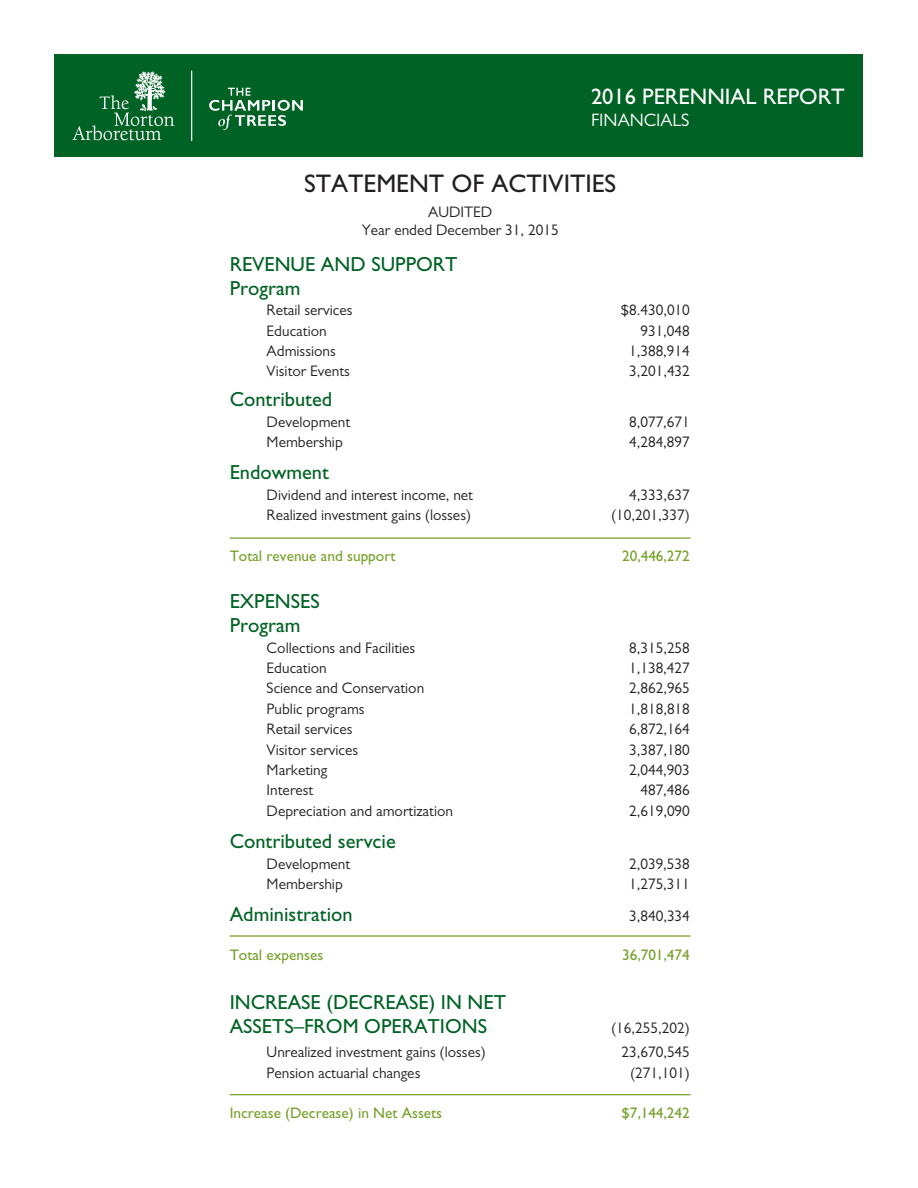
<style>
.page{position:relative;width:918px;height:1188px;background:#fff}
.page>*{position:absolute;margin:0;border:0;box-sizing:border-box;transform-origin:0 0}
.t1{font:25.5px "Gill Sans";color:#231f20}
.t2{font:22.5px "Gill Sans";color:#fff}
.t3{font:20.4px "Gill Sans";color:#006224}
.t4{font:18px "Gill Sans";color:#fff}
.t5{font:15.3px "Gill Sans";color:#231f20}
.t6{font:15.3px "Gill Sans";color:#78a22d}
</style>
<div class="page">
<div style="left:55px;top:55px;width:808px;height:102px;background:#006224"></div>
<hr style="left:230px;top:537px;width:461px;height:2px;background:#78a22d">
<hr style="left:230px;top:1094px;width:461px;height:1px;background:#78a22d">
<hr style="left:230px;top:935px;width:461px;height:2px;background:#78a22d">
<svg style="left:73px;top:71px;width:101px;height:69px"></svg>
<hr style="left:191px;top:71px;width:1px;height:70px;background:#fff">
<svg style="left:209px;top:88px;width:94px;height:42px"></svg>
<p class="t2" style="left:591px;top:83px;width:255px">2016 PERENNIAL REPORT</p>
<p class="t4" style="left:591px;top:109px;width:100px">FINANCIALS</p>
<p class="t1" style="left:304px;top:169px;width:314px">STATEMENT OF ACTIVITIES</p>
<p class="t5" style="left:428px;top:203px;width:66px">AUDITED</p>
<p class="t5" style="left:362px;top:221px;width:198px">Year ended December 31, 2015</p>
<p class="t3" style="left:230px;top:252px;width:229px">REVENUE AND SUPPORT</p>
<p class="t3" style="left:230px;top:276px;width:72px">Program</p>
<p class="t5" style="left:267px;top:301px;width:87px">Retail services</p>
<p class="t5" style="left:621px;top:301px;width:71px">$8.430,010</p>
<p class="t5" style="left:267px;top:322px;width:62px">Education</p>
<p class="t5" style="left:640px;top:322px;width:51px">931,048</p>
<p class="t5" style="left:267px;top:342px;width:71px">Admissions</p>
<p class="t5" style="left:629px;top:342px;width:62px">1,388,914</p>
<p class="t5" style="left:267px;top:362px;width:85px">Visitor Events</p>
<p class="t5" style="left:629px;top:362px;width:62px">3,201,432</p>
<p class="t3" style="left:230px;top:388px;width:104px">Contributed</p>
<p class="t5" style="left:267px;top:413px;width:85px">Development</p>
<p class="t5" style="left:629px;top:413px;width:62px">8,077,671</p>
<p class="t5" style="left:267px;top:433px;width:78px">Membership</p>
<p class="t5" style="left:629px;top:433px;width:62px">4,284,897</p>
<p class="t3" style="left:230px;top:461px;width:101px">Endowment</p>
<p class="t5" style="left:267px;top:486px;width:208px">Dividend and interest income, net</p>
<p class="t5" style="left:629px;top:486px;width:62px">4,333,637</p>
<p class="t5" style="left:267px;top:506px;width:206px">Realized investment gains (losses)</p>
<p class="t5" style="left:611px;top:506px;width:80px">(10,201,337)</p>
<p class="t6" style="left:230px;top:547px;width:167px">Total revenue and support</p>
<p class="t6" style="left:622px;top:547px;width:69px">20,446,272</p>
<p class="t3" style="left:230px;top:590px;width:92px">EXPENSES</p>
<p class="t3" style="left:230px;top:614px;width:72px">Program</p>
<p class="t5" style="left:267px;top:639px;width:150px">Collections and Facilities</p>
<p class="t5" style="left:629px;top:639px;width:62px">8,315,258</p>
<p class="t5" style="left:267px;top:659px;width:62px">Education</p>
<p class="t5" style="left:629px;top:659px;width:62px">1,138,427</p>
<p class="t5" style="left:267px;top:679px;width:159px">Science and Conservation</p>
<p class="t5" style="left:629px;top:679px;width:62px">2,862,965</p>
<p class="t5" style="left:267px;top:700px;width:99px">Public programs</p>
<p class="t5" style="left:629px;top:700px;width:62px">1,818,818</p>
<p class="t5" style="left:267px;top:720px;width:87px">Retail services</p>
<p class="t5" style="left:629px;top:720px;width:62px">6,872,164</p>
<p class="t5" style="left:267px;top:741px;width:93px">Visitor services</p>
<p class="t5" style="left:629px;top:741px;width:62px">3,387,180</p>
<p class="t5" style="left:267px;top:761px;width:62px">Marketing</p>
<p class="t5" style="left:629px;top:761px;width:62px">2,044,903</p>
<p class="t5" style="left:267px;top:781px;width:48px">Interest</p>
<p class="t5" style="left:640px;top:781px;width:51px">487,486</p>
<p class="t5" style="left:267px;top:802px;width:188px">Depreciation and amortization</p>
<p class="t5" style="left:629px;top:802px;width:62px">2,619,090</p>
<p class="t3" style="left:230px;top:830px;width:168px">Contributed servcie</p>
<p class="t5" style="left:267px;top:855px;width:85px">Development</p>
<p class="t5" style="left:629px;top:855px;width:62px">2,039,538</p>
<p class="t5" style="left:267px;top:875px;width:78px">Membership</p>
<p class="t5" style="left:629px;top:875px;width:62px">1,275,311</p>
<p class="t3" style="left:230px;top:903px;width:125px">Administration</p>
<p class="t5" style="left:629px;top:907px;width:62px">3,840,334</p>
<p class="t6" style="left:230px;top:946px;width:95px">Total expenses</p>
<p class="t6" style="left:622px;top:946px;width:69px">36,701,474</p>
<p class="t3" style="left:230px;top:991px;width:278px">INCREASE (DECREASE) IN NET</p>
<p class="t3" style="left:230px;top:1015px;width:259px">ASSETS–FROM OPERATIONS</p>
<p class="t5" style="left:611px;top:1019px;width:80px">(16,255,202)</p>
<p class="t5" style="left:267px;top:1043px;width:221px">Unrealized investment gains (losses)</p>
<p class="t5" style="left:621px;top:1043px;width:70px">23,670,545</p>
<p class="t5" style="left:267px;top:1064px;width:155px">Pension actuarial changes</p>
<p class="t5" style="left:630px;top:1064px;width:61px">(271,101)</p>
<p class="t6" style="left:230px;top:1105px;width:214px">Increase (Decrease) in Net Assets</p>
<p class="t6" style="left:621px;top:1105px;width:70px">$7,144,242</p>
</div>
